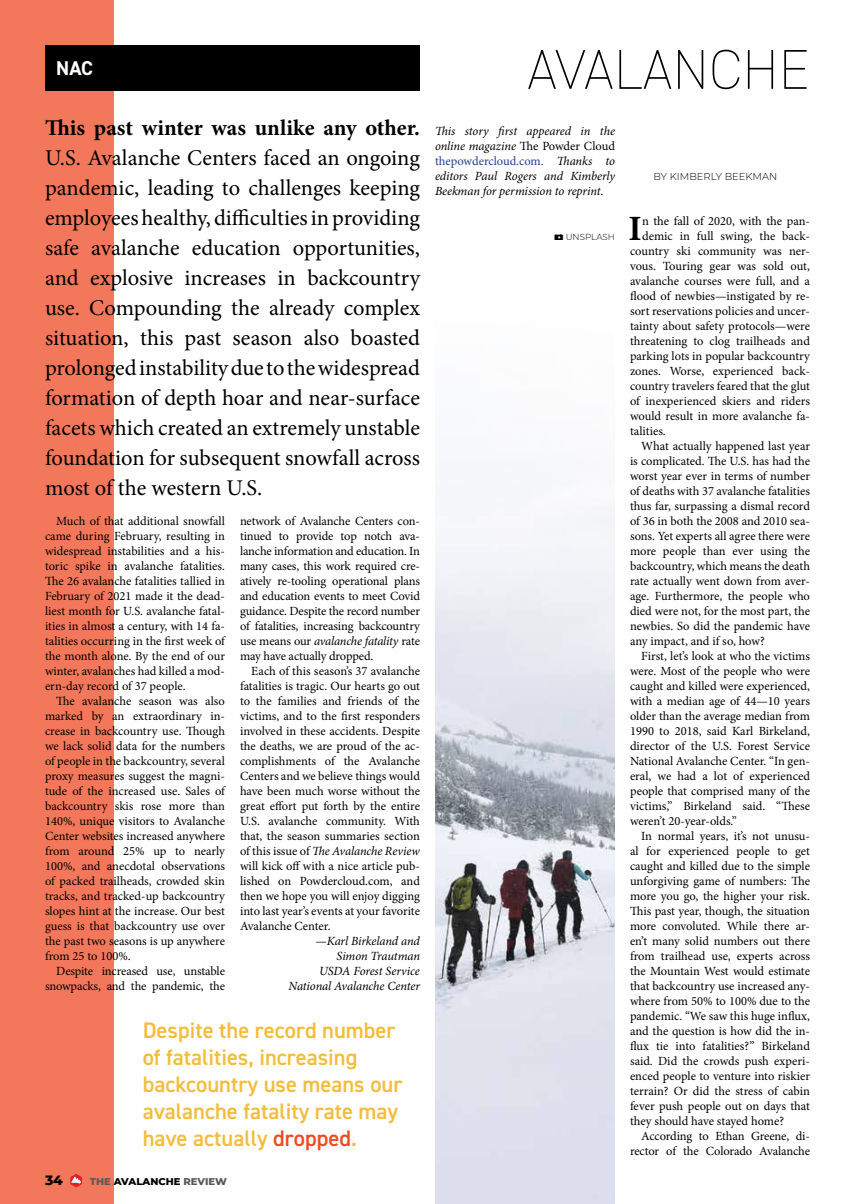
<style>
.page{position:relative;width:855px;height:1204px;background:#fff}
.page>*{position:absolute;margin:0;border:0;box-sizing:border-box;transform-origin:0 0}
.t1{font:200 56.25px "DIN2014";letter-spacing:.01em;color:#000}
.t2{font:700 35.62px "Minion Pro";color:#000}
.t3{font:22.5px/30px "Minion Pro";color:#000;text-align:justify}
.t4{font:600 22.5px/27px "DIN2014";color:#f4bc3b}
.t5{font:700 22.5px "Minion Pro";color:#000}
.t6{font:700 20px "DIN2014";color:#fff}
.t7{font:800 13.75px "Montserrat";color:#000}
.t8{font:12.5px/15px "Minion Pro";letter-spacing:-.005em;color:#000;text-align:justify}
.t9{font:italic 12.5px/15px "Minion Pro";letter-spacing:-.01em;color:#000;text-align:right}
.t10{font:800 10px "Montserrat";color:#58595b}
.t11{font:300 10px "Montserrat";color:#000}
.t12{font:300 8.75px "Montserrat";color:#000}
.s1{font-style:italic}
.s2{color:#f04a23}
.s3{color:#000}
.s4{font-style:normal}
.s5{font-style:normal;color:#25408f}
.s6{font-family:"Kamera Dings";font-weight:400}
</style>
<div class="page">
<div style="left:0;top:0;width:113px;height:1204px;background:#f3775a"></div>
<div style="left:45px;top:45px;width:375px;height:45px;background:#000"></div>
<img style="left:435px;top:504px;width:180px;height:700px">
<svg style="left:70px;top:1174px;width:12px;height:14px"></svg>
<h3 class="t6" style="left:56px;top:55px;width:38px">NAC</h3>
<h3 class="t5" style="left:45px;top:112px;width:377px">This past winter was unlike any other.</h3>
<p class="t3" style="left:45px;top:143px;width:377px">U.S. Avalanche Centers faced an ongoing pandemic, leading to challenges keeping employees healthy, difficulties in providing safe avalanche education opportunities, and explosive increases in backcountry use. Compounding the already complex situation, this past season also boasted prolonged instability due to the widespread formation of depth hoar and near-surface facets which created an extremely unstable foundation for subsequent snowfall across most of the western U.S.</p>
<p class="t8" style="left:240px;top:514px;width:182px">network of Avalanche Centers con&shy;tinued to provide top notch ava&shy;lanche information and education. In many cases, this work required cre&shy;atively re-tooling operational plans and education events to meet Covid guidance. Despite the record number of fatalities, increasing backcountry use means our <span class="s1">avalanche fatality</span> rate may have actually dropped.</p>
<p class="t8" style="left:240px;top:664px;width:182px;text-indent:11px">Each of this season’s 37 avalanche fatalities is tragic. Our hearts go out to the families and friends of the victims, and to the first responders involved in these accidents. Despite the deaths, we are proud of the ac&shy;complishments of the Avalanche Centers and we believe things would have been much worse without the great effort put forth by the entire U.S. avalanche community. With that, the season summaries section of this issue of <span class="s1">The Avalanche Review </span>will kick off with a nice article pub&shy;lished on Powdercloud.com, and then we hope you will enjoy digging into last year’s events at your favorite Avalanche Center.</p>
<p class="t9" style="left:289px;top:933px;width:133px">—Karl Birkeland and<br>Simon Trautman<br>USDA Forest Service<br>National Avalanche Center</p>
<p class="t8" style="left:45px;top:514px;width:182px;text-indent:11px">Much of that additional snowfall came during February, resulting in widespread instabilities and a his&shy;toric spike in avalanche fatalities.<br>The 26 avalanche fatalities tallied in February of 2021 made it the dead&shy;liest month for U.S. avalanche fatal&shy;ities in almost a century, with 14 fa&shy;talities occurring in the first week of the month alone. By the end of our winter, avalanches had killed a mod&shy;ern-day record of 37 people.</p>
<p class="t8" style="left:45px;top:694px;width:182px;text-indent:11px">The avalanche season was also marked by an extraordinary in&shy;crease in backcountry use. Though we lack solid data for the numbers of people in the backcountry, several proxy measures suggest the magni&shy;tude of the increased use. Sales of backcountry skis rose more than 140%, unique visitors to Avalanche Center websites increased anywhere from around 25% up to nearly 100%, and anecdotal observations of packed trailheads, crowded skin tracks, and tracked-up backcountry slopes hint at the increase. Our best guess is that backcountry use over the past two seasons is up anywhere from 25 to 100%.</p>
<p class="t8" style="left:45px;top:964px;width:182px;text-align:right">Despite increased use, unstable snowpacks, and the pandemic, the</p>
<h3 class="t4" style="left:143px;top:1016px;width:261px">Despite the record number of fatalities, increasing backcountry use means our avalanche fatality rate may have actually <span class="s2">dropped</span>.</h3>
<p class="t7" style="left:45px;top:1170px;width:19px">34</p>
<p class="t10" style="left:90px;top:1174px;width:139px">THE <span class="s3">AVALANCHE</span> REVIEW</p>
<h1 class="t1" style="left:527px;top:35px;width:284px">AVALANCHE</h1>
<p class="t9" style="left:435px;top:123px;width:182px;text-align:justify">This story first appeared in the online magazine <span class="s4">The Powder Cloud </span><span class="s5">thepowdercloud.com.</span> Thanks to editors Paul Rogers and Kimberly Beekman for permission to reprint.</p>
<p class="t12" style="left:554px;top:231px;width:62px"><span class="s6">!</span> UNSPLASH</p>
<p class="t11" style="left:654px;top:170px;width:125px">BY KIMBERLY BEEKMAN</p>
<h2 class="t2" style="left:629px;top:204px;width:15px">I</h2>
<p class="t8" style="left:642px;top:214px;width:169px">n the fall of 2020, with the pan-</p>
<p class="t8" style="left:642px;top:229px;width:169px">demic in full swing, the back-</p>
<p class="t8" style="left:630px;top:244px;width:182px">country ski community was ner-</p>
<p class="t8" style="left:630px;top:259px;width:181px">vous. Touring gear was sold out,</p>
<p class="t8" style="left:630px;top:274px;width:181px">avalanche courses were full, and a</p>
<p class="t8" style="left:630px;top:289px;width:182px">flood of newbies—instigated by re-</p>
<p class="t8" style="left:630px;top:304px;width:182px">sort reservations policies and uncer-</p>
<p class="t8" style="left:630px;top:319px;width:181px">tainty about safety protocols—were</p>
<p class="t8" style="left:630px;top:334px;width:182px">threatening to clog trailheads and</p>
<p class="t8" style="left:630px;top:349px;width:181px">parking lots in popular backcountry</p>
<p class="t8" style="left:630px;top:364px;width:182px">zones. Worse, experienced back-</p>
<p class="t8" style="left:630px;top:379px;width:181px">country travelers feared that the glut</p>
<p class="t8" style="left:630px;top:394px;width:182px">of inexperienced skiers and riders</p>
<p class="t8" style="left:630px;top:409px;width:182px">would result in more avalanche fa-</p>
<p class="t8" style="left:630px;top:424px;width:37px">talities.</p>
<p class="t8" style="left:641px;top:439px;width:170px">What actually happened last year</p>
<p class="t8" style="left:630px;top:454px;width:182px">is complicated. The U.S. has had the</p>
<p class="t8" style="left:630px;top:469px;width:182px">worst year ever in terms of number</p>
<p class="t8" style="left:630px;top:484px;width:181px">of deaths with 37 avalanche fatalities</p>
<p class="t8" style="left:630px;top:499px;width:182px">thus far, surpassing a dismal record</p>
<p class="t8" style="left:630px;top:514px;width:181px">of 36 in both the 2008 and 2010 sea-</p>
<p class="t8" style="left:630px;top:529px;width:182px">sons. Yet experts all agree there were</p>
<p class="t8" style="left:630px;top:544px;width:182px">more people than ever using the</p>
<p class="t8" style="left:630px;top:559px;width:182px">backcountry, which means the death</p>
<p class="t8" style="left:630px;top:574px;width:182px">rate actually went down from aver-</p>
<p class="t8" style="left:630px;top:589px;width:182px">age. Furthermore, the people who</p>
<p class="t8" style="left:630px;top:604px;width:181px">died were not, for the most part, the</p>
<p class="t8" style="left:630px;top:619px;width:182px">newbies. So did the pandemic have</p>
<p class="t8" style="left:630px;top:634px;width:136px">any impact, and if so, how?</p>
<p class="t8" style="left:641px;top:649px;width:170px">First, let’s look at who the victims</p>
<p class="t8" style="left:630px;top:664px;width:182px">were. Most of the people who were</p>
<p class="t8" style="left:630px;top:679px;width:181px">caught and killed were experienced,</p>
<p class="t8" style="left:630px;top:694px;width:182px">with a median age of 44—10 years</p>
<p class="t8" style="left:630px;top:709px;width:181px">older than the average median from</p>
<p class="t8" style="left:630px;top:724px;width:181px">1990 to 2018, said Karl Birkeland,</p>
<p class="t8" style="left:630px;top:739px;width:182px">director of the U.S. Forest Service</p>
<p class="t8" style="left:630px;top:754px;width:181px">National Avalanche Center. “In gen-</p>
<p class="t8" style="left:630px;top:769px;width:181px">eral, we had a lot of experienced</p>
<p class="t8" style="left:630px;top:784px;width:182px">people that comprised many of the</p>
<p class="t8" style="left:630px;top:799px;width:182px">victims,” Birkeland said. “These</p>
<p class="t8" style="left:630px;top:814px;width:108px">weren’t 20-year-olds.”</p>
<p class="t8" style="left:641px;top:829px;width:170px">In normal years, it’s not unusu-</p>
<p class="t8" style="left:630px;top:844px;width:182px">al for experienced people to get</p>
<p class="t8" style="left:630px;top:859px;width:181px">caught and killed due to the simple</p>
<p class="t8" style="left:630px;top:874px;width:181px">unforgiving game of numbers: The</p>
<p class="t8" style="left:630px;top:889px;width:181px">more you go, the higher your risk.</p>
<p class="t8" style="left:630px;top:904px;width:182px">This past year, though, the situation</p>
<p class="t8" style="left:630px;top:919px;width:182px">more convoluted. While there ar-</p>
<p class="t8" style="left:630px;top:934px;width:181px">en’t many solid numbers out there</p>
<p class="t8" style="left:630px;top:949px;width:181px">from trailhead use, experts across</p>
<p class="t8" style="left:630px;top:964px;width:182px">the Mountain West would estimate</p>
<p class="t8" style="left:630px;top:979px;width:182px">that backcountry use increased any-</p>
<p class="t8" style="left:630px;top:994px;width:182px">where from 50% to 100% due to the</p>
<p class="t8" style="left:630px;top:1009px;width:181px">pandemic. “We saw this huge influx,</p>
<p class="t8" style="left:630px;top:1024px;width:182px">and the question is how did the in-</p>
<p class="t8" style="left:630px;top:1039px;width:181px">flux tie into fatalities?” Birkeland</p>
<p class="t8" style="left:630px;top:1054px;width:182px">said. Did the crowds push experi-</p>
<p class="t8" style="left:630px;top:1069px;width:182px">enced people to venture into riskier</p>
<p class="t8" style="left:630px;top:1084px;width:181px">terrain? Or did the stress of cabin</p>
<p class="t8" style="left:630px;top:1099px;width:181px">fever push people out on days that</p>
<p class="t8" style="left:630px;top:1114px;width:156px">they should have stayed home?</p>
<p class="t8" style="left:641px;top:1129px;width:170px">According to Ethan Greene, di-</p>
<p class="t8" style="left:630px;top:1144px;width:181px">rector of the Colorado Avalanche</p>
</div>
